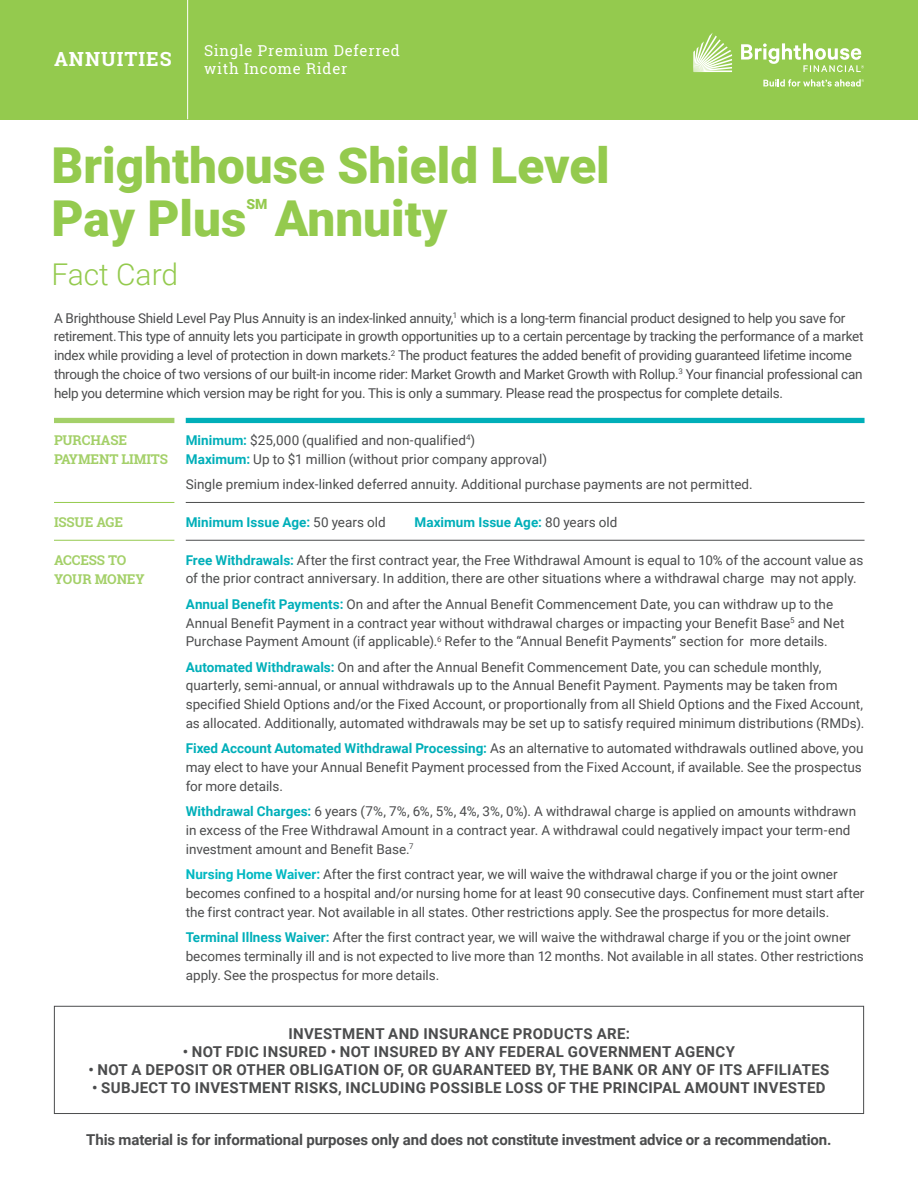
<style>
.page{position:relative;width:918px;height:1188px;background:#fff}
.page>*{position:absolute;margin:0;border:0;box-sizing:border-box;transform-origin:0 0}
.t1{font:900 49.5px/52.5px "Roboto";color:#94ca4e}
.t2{font:300 30px "Roboto";color:#94ca4e}
.t3{font:700 19.5px "Roboto Slab";letter-spacing:.05em;color:#fff}
.t4{font:700 15px "Roboto";letter-spacing:.025em;color:#4b4c4d}
.t5{font:700 15px "Roboto";letter-spacing:-.01em;color:#4b4c4d}
.t6{font:15px/18.8px "Roboto Slab";letter-spacing:.05em;color:#fff}
.t7{font:900 13.95px "Roboto";color:#94ca4e}
.t8{font:13.5px/18.8px "Roboto";letter-spacing:-.005em;color:#4b4c4d}
.t9{font:700 13.5px "Roboto";letter-spacing:.005em;color:#00afb9}
.t10{font:700 13.5px/18.8px "Roboto Slab";letter-spacing:-.01em;color:#a4d069}
.s1{font-weight:700;color:#00afb9}
.s2{font-weight:400;color:#4b4c4d}
.s3{font-weight:700;color:#00b8c2}
</style>
<div class="page">
<div style="left:186px;top:418px;width:679px;height:5px;background:#00afb9"></div>
<div style="left:54px;top:418px;width:120px;height:5px;background:#a4d069"></div>
<hr style="left:54px;top:502px;width:120px;height:1px;background:#94ca4e">
<hr style="left:54px;top:540px;width:120px;height:1px;background:#94ca4e">
<hr style="left:186px;top:502px;width:679px;height:1px;background:#4b4c4d">
<hr style="left:186px;top:540px;width:679px;height:1px;background:#4b4c4d">
<div style="left:0;top:0;width:918px;height:119px;background:#94ca4e"></div>
<hr style="left:187px;top:0;width:1px;height:119px;background:#fff">
<svg style="left:693px;top:33px;width:39px;height:39px"></svg>
<svg style="left:763px;top:79px;width:101px;height:8px"></svg>
<svg style="left:741px;top:43px;width:123px;height:29px"></svg>
<div style="left:54px;top:1006px;width:810px;height:108px;border:1px solid #4b4c4d"></div>
<h3 class="t3" style="left:54px;top:46px;width:119px">ANNUITIES</h3>
<p class="t6" style="left:204px;top:41px;width:197px">Single Premium Deferred with Income Rider</p>
<h1 class="t1" style="left:52px;top:138px;width:560px">Brighthouse Shield Level<br>Pay Plus</h1>
<p class="t7" style="left:246px;top:195px;width:23px">SM</p>
<h1 class="t1" style="left:275px;top:190px;width:174px">Annuity</h1>
<h2 class="t2" style="left:51px;top:253px;width:128px">Fact Card</h2>
<p class="t8" style="left:54px;top:308px;width:811px">A Brighthouse Shield Level Pay Plus Annuity is an index-linked annuity,<sup>1</sup> which is a long-term financial product designed to help you save for retirement.This type of annuity lets you participate in growth opportunities up to a certain percentage by tracking the performance of a market index while providing a level of protection in down markets.<sup>2</sup> The product features the added benefit of providing guaranteed lifetime income through the choice of two versions of our built-in income rider: Market Growth and Market Growth with Rollup.<sup>3</sup> Your financial professional can help you determine which version may be right for you. This is only a summary. Please read the prospectus for complete details.</p>
<p class="t10" style="left:54px;top:431px;width:115px">PURCHASE<br>PAYMENT LIMITS</p>
<p class="t8" style="left:186px;top:430px;width:363px"><span class="s1">Minimum:</span> $25,000 (qualified and non-qualified<sup>4</sup>)<br><span class="s1">Maximum:</span> Up to $1 million (without prior company approval)</p>
<p class="t8" style="left:186px;top:474px;width:569px">Single premium index-linked deferred annuity. Additional purchase payments are not permitted.</p>
<p class="t10" style="left:54px;top:513px;width:70px">ISSUE AGE</p>
<p class="t9" style="left:186px;top:513px;width:201px">Minimum Issue Age: <span class="s2">50 years old</span></p>
<p class="t9" style="left:414px;top:513px;width:204px">Maximum Issue Age: <span class="s2">80 years old</span></p>
<p class="t10" style="left:54px;top:550px;width:92px">ACCESS TO<br>YOUR MONEY</p>
<p class="t8" style="left:186px;top:550px;width:679px"><span class="s1">Free Withdrawals:</span> After the first contract year, the Free Withdrawal Amount is equal to 10% of the account value as of the prior contract anniversary. In addition, there are other situations where a withdrawal charge may not apply.</p>
<p class="t8" style="left:186px;top:594px;width:660px"><span class="s1">Annual Benefit Payments:</span> On and after the Annual Benefit Commencement Date, you can withdraw up to the<br>Annual Benefit Payment in a contract year without withdrawal charges or impacting your Benefit Base<sup>5</sup> and Net<br>Purchase Payment Amount (if applicable).<sup>6</sup> Refer to the “Annual Benefit Payments” section for more details.</p>
<p class="t8" style="left:186px;top:657px;width:680px"><span class="s1">Automated Withdrawals:</span> On and after the Annual Benefit Commencement Date, you can schedule monthly, quarterly, semi-annual, or annual withdrawals up to the Annual Benefit Payment. Payments may be taken from specified Shield Options and/or the Fixed Account, or proportionally from all Shield Options and the Fixed Account, as allocated. Additionally, automated withdrawals may be set up to satisfy required minimum distributions (RMDs).</p>
<p class="t8" style="left:186px;top:739px;width:679px"><span class="s1">Fixed Account Automated Withdrawal Processing:</span> As an alternative to automated withdrawals outlined above, you may elect to have your Annual Benefit Payment processed from the Fixed Account, if available. See the prospectus for more details.</p>
<p class="t8" style="left:186px;top:802px;width:672px"><span class="s1">Withdrawal Charges:</span> 6 years (7%, 7%, 6%, 5%, 4%, 3%, 0%). A withdrawal charge is applied on amounts withdrawn in excess of the Free Withdrawal Amount in a contract year. A withdrawal could negatively impact your term-end investment amount and Benefit Base.<sup>7</sup></p>
<p class="t8" style="left:186px;top:865px;width:680px"><span class="s3">Nursing Home Waiver:</span> After the first contract year, we will waive the withdrawal charge if you or the joint owner becomes confined to a hospital and/or nursing home for at least 90 consecutive days. Confinement must start after the first contract year. Not available in all states. Other restrictions apply. See the prospectus for more details.</p>
<p class="t8" style="left:186px;top:928px;width:680px"><span class="s1">Terminal Illness Waiver:</span> After the first contract year, we will waive the withdrawal charge if you or the joint owner becomes terminally ill and is not expected to live more than 12 months. Not available in all states. Other restrictions apply. See the prospectus for more details.</p>
<p class="t4" style="left:288px;top:1023px;width:343px">INVESTMENT AND INSURANCE PRODUCTS ARE:</p>
<p class="t4" style="left:183px;top:1041px;width:554px">• NOT FDIC INSURED • NOT INSURED BY ANY FEDERAL GOVERNMENT AGENCY</p>
<p class="t4" style="left:88px;top:1059px;width:743px">• NOT A DEPOSIT OR OTHER OBLIGATION OF, OR GUARANTEED BY, THE BANK OR ANY OF ITS AFFILIATES</p>
<p class="t4" style="left:92px;top:1077px;width:735px">• SUBJECT TO INVESTMENT RISKS, INCLUDING POSSIBLE LOSS OF THE PRINCIPAL AMOUNT INVESTED</p>
<p class="t5" style="left:86px;top:1130px;width:747px">This material is for informational purposes only and does not constitute investment advice or a recommendation.</p>
</div>
